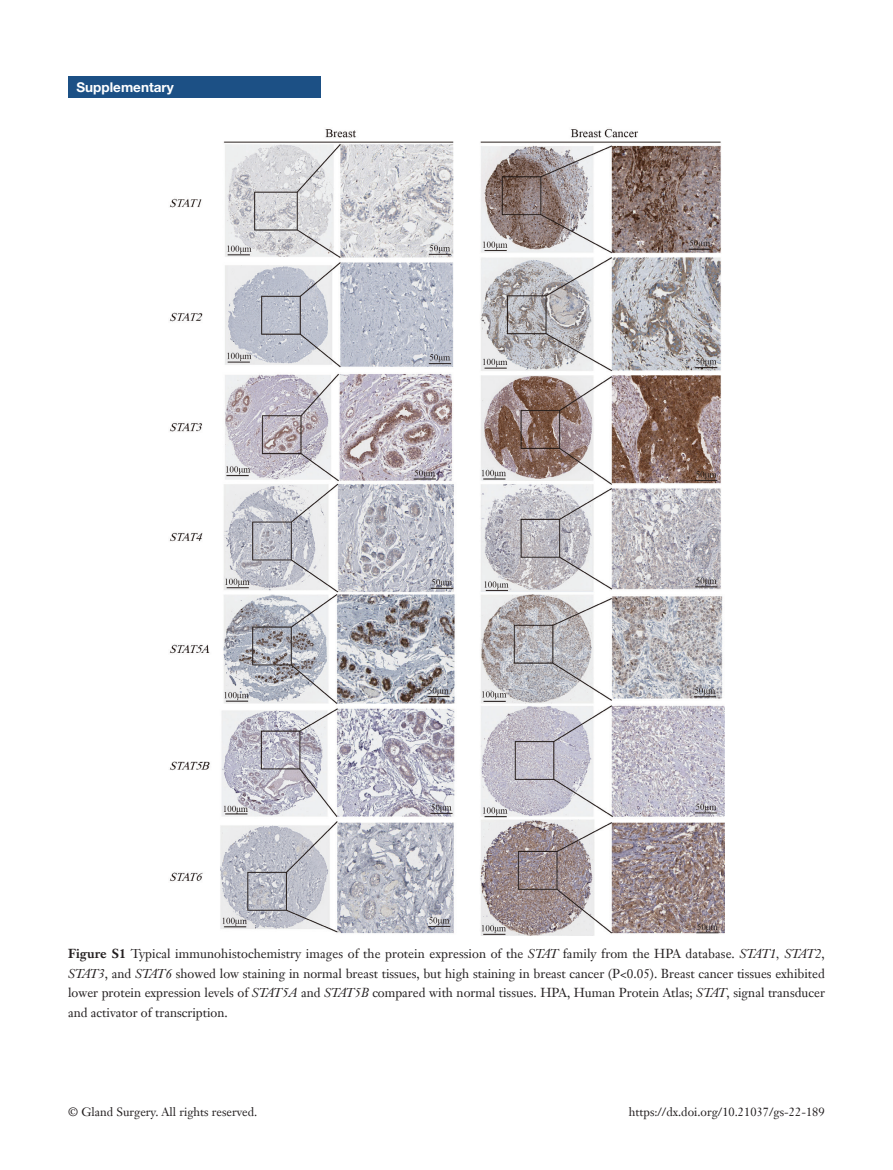
<style>
.page{position:relative;width:893px;height:1170px;background:#fff}
.page>*{position:absolute;margin:0;border:0;box-sizing:border-box;transform-origin:0 0}
.t1{font:700 13.5px "Helvetica Neue LT Pro";color:#fff}
.t2{font:12.75px/19.5px "Janson Text LT";color:#231f20;text-align:justify}
.t3{font:12px "Janson Text LT";color:#231f20}
.s1{font-weight:700}
.s2{font-style:italic}
</style>
<div class="page">
<div style="left:68px;top:77px;width:252px;height:21px;background:#1c5085"></div>
<img style="left:169px;top:128px;width:555px;height:807px">
<p class="t1" style="left:77px;top:79px;width:99px">Supplementary</p>
<p class="t2" style="left:68px;top:944px;width:758px"><span class="s1">Figure S1</span> Typical immunohistochemistry images of the protein expression of the <span class="s2">STAT</span> family from the HPA database. <span class="s2">STAT1, STAT2</span>, <span class="s2">STAT3</span>, and <span class="s2">STAT6</span> showed low staining in normal breast tissues, but high staining in breast cancer (P&lt;0.05). Breast cancer tissues exhibited lower protein expression levels of <span class="s2">STAT5A</span> and <span class="s2">STAT5B</span> compared with normal tissues. HPA, Human Protein Atlas; <span class="s2">STAT</span>, signal transducer and activator of transcription.</p>
<p class="t3" style="left:68px;top:1104px;width:191px">© Gland Surgery. All rights reserved.</p>
<p class="t3" style="left:629px;top:1104px;width:197px">https://dx.doi.org/10.21037/gs-22-189</p>
</div>
